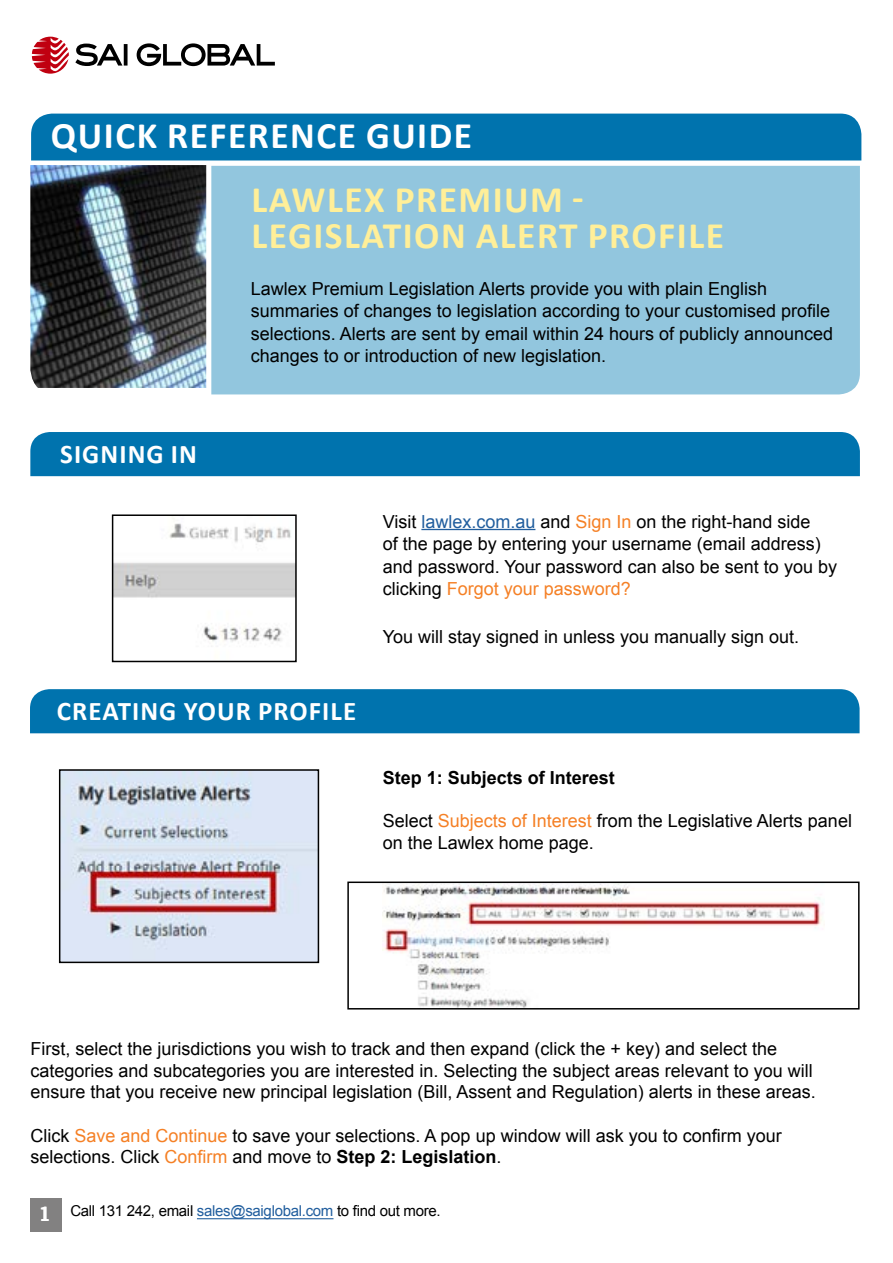
<style>
.page{position:relative;width:893px;height:1263px;background:#fff}
.page>*{position:absolute;margin:0;border:0;box-sizing:border-box;transform-origin:0 0}
.t1{font:700 37.5px/36px "Calibri";letter-spacing:.04em;color:#ffef99}
.t2{font:700 37.5px "Calibri";letter-spacing:.04em;color:#fff}
.t3{font:700 27px "Calibri";letter-spacing:.04em;color:#fff}
.t4{font:18px/22.5px "Arial";color:#000}
.t5{font:700 18px "Arial";color:#000}
.t6{font:15px "Arial";letter-spacing:-.02em;color:#000}
.s1{color:#215e9e}
.s2{color:#f58025}
.s3{font-weight:700}
.s4{font-family:"Trade Gothic LT Bold Two";font-size:19.5px;color:#fff}
</style>
<div class="page">
<div style="left:30px;top:1199px;width:31px;height:31px;background:#828181"></div>
<div style="left:30px;top:689px;width:830px;height:44px;background:#0073ae"></div>
<div style="left:30px;top:432px;width:830px;height:44px;background:#0073ae"></div>
<div style="left:30px;top:1200px;width:31px;height:31px;background:#828181"></div>
<hr style="left:197px;top:1218px;width:136px;height:1px;background:#215e9e">
<svg style="left:32px;top:37px;width:37px;height:37px"></svg>
<svg style="left:75px;top:44px;width:53px;height:22px"></svg>
<svg style="left:137px;top:43px;width:138px;height:23px"></svg>
<div style="left:31px;top:114px;width:830px;height:46px;background:#0073ae"></div>
<div style="left:211px;top:166px;width:649px;height:228px;background:#92c6de"></div>
<img style="left:30px;top:165px;width:176px;height:223px">
<hr style="left:421px;top:529px;width:114px;height:1px;background:#215e9e">
<img style="left:115px;top:518px;width:179px;height:124px">
<div style="left:112px;top:514px;width:185px;height:148px;border:2px solid #000"></div>
<img style="left:62px;top:772px;width:254px;height:188px">
<div style="left:59px;top:769px;width:260px;height:194px;border:2px solid #000"></div>
<img style="left:383px;top:884px;width:439px;height:122px">
<div style="left:347px;top:881px;width:513px;height:128px;border:2px solid #000"></div>
<h1 class="t2" style="left:51px;top:111px;width:423px">QUICK REFERENCE GUIDE</h1>
<h2 class="t3" style="left:60px;top:436px;width:138px">SIGNING IN</h2>
<h1 class="t1" style="left:252px;top:182px;width:474px">LAWLEX PREMIUM -<br>LEGISLATION ALERT PROFILE</h1>
<p class="t4" style="left:251px;top:277px;width:584px">Lawlex Premium Legislation Alerts provide you with plain English summaries of changes to legislation according to your customised profile selections. Alerts are sent by email within 24 hours of publicly announced changes to or introduction of new legislation.</p>
<p class="t4" style="left:383px;top:510px;width:456px">Visit <span class="s1">lawlex.com.au</span> and <span class="s2">Sign In</span> on the right-hand side<br>of the page by entering your username (email address) and password. Your password can also be sent to you by clicking <span class="s2">Forgot your password?</span></p>
<p class="t4" style="left:383px;top:626px;width:418px">You will stay signed in unless you manually sign out.</p>
<h2 class="t3" style="left:57px;top:694px;width:301px">CREATING YOUR PROFILE</h2>
<p class="t5" style="left:383px;top:766px;width:234px">Step 1: Subjects of Interest</p>
<p class="t4" style="left:383px;top:810px;width:471px;line-height:21.6px">Select <span class="s2">Subjects of Interest</span> from the Legislative Alerts panel on the Lawlex home page.</p>
<p class="t4" style="left:30px;top:1038px;width:787px;line-height:21.6px">First, select the jurisdictions you wish to track and then expand (click the + key) and select the categories and subcategories you are interested in. Selecting the subject areas relevant to you will ensure that you receive new principal legislation (Bill, Assent and Regulation) alerts in these areas.</p>
<p class="t4" style="left:30px;top:1124px;width:753px;line-height:21.6px">Click <span class="s2">Save and Continue</span> to save your selections. A pop up window will ask you to confirm your selections. Click <span class="s2">Confirm</span> and move to <span class="s3">Step 2: Legislation</span>.</p>
<p class="t6" style="left:38px;top:1201px;width:404px"><span class="s4">1</span> Call 131 242, email <span class="s1">sales@saiglobal.com</span> to find out more.</p>
</div>
